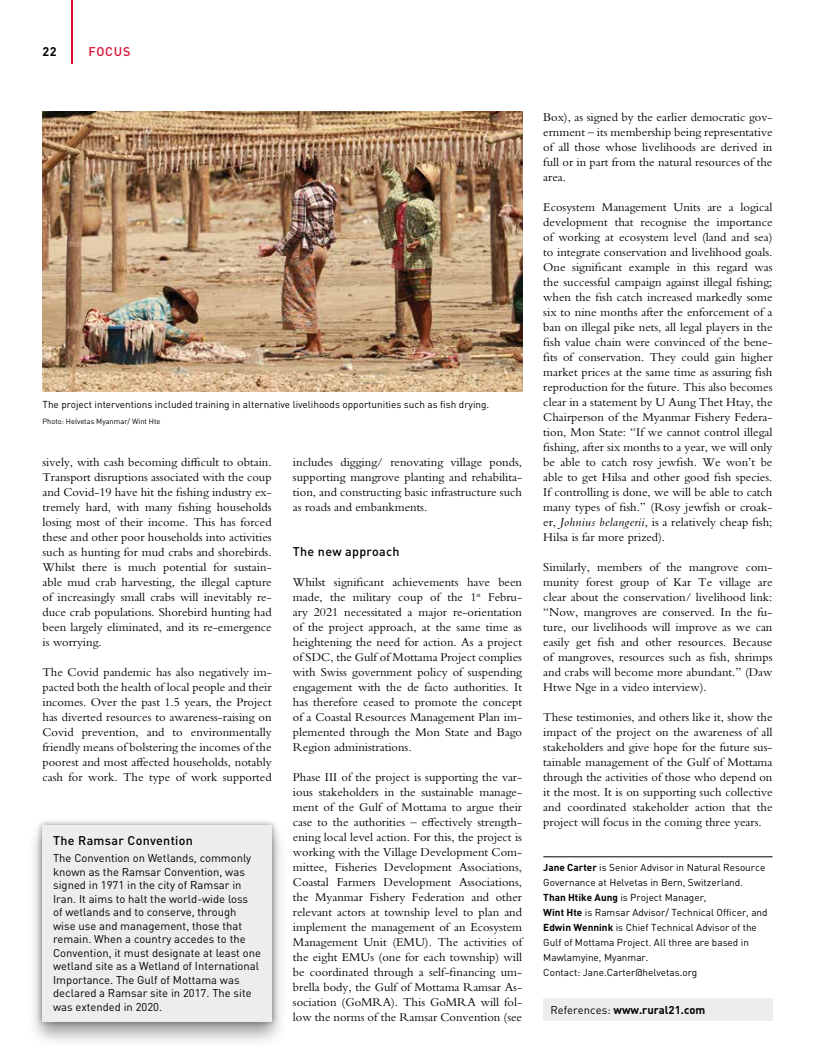
<style>
.page{position:relative;width:815px;height:1063px;background:#fff}
.page>*{position:absolute;margin:0;border:0;box-sizing:border-box;transform-origin:0 0}
.t1{font:12.5px/15px "Bembo Std";color:#000;text-align:justify}
.t2{font:500 12.5px "DIN Pro";letter-spacing:.025em;color:#000}
.t3{font:500 12.5px "DIN Pro";letter-spacing:.06em;color:#dd0b2f}
.t4{font:700 12.5px "DIN Pro";color:#000}
.t5{font:11.25px/13.5px "DIN Pro";color:#000}
.t6{font:700 11.25px "DIN Pro";color:#000}
.t7{font:10px/15px "DIN Pro";color:#000}
.t8{font:7.5px "DIN Pro";color:#000}
.s1{font-style:italic}
.s2{font-weight:700}
.s3{font-weight:400}
</style>
<div class="page">
<hr style="left:71px;top:0;width:2px;height:64px;background:#dd0b2f">
<hr style="left:543px;top:857px;width:229px;height:1px;background:#000">
<div style="left:543px;top:999px;width:229px;height:22px;background:#ededed"></div>
<img style="left:43px;top:112px;width:479px;height:279px">
<div style="left:27px;top:820px;width:260px;height:228px;background:#000;opacity:.4"></div>
<div style="left:36px;top:819px;width:242px;height:209px;background:#000;opacity:.4"></div>
<div style="left:43px;top:825px;width:229px;height:196px;background:#ededed"></div>
<p class="t4" style="left:43px;top:43px;width:16px">22</p>
<p class="t3" style="left:89px;top:43px;width:43px">FOCUS</p>
<p class="t7" style="left:43px;top:396px;width:448px">The project interventions included training in alternative livelihoods opportunities such as fish drying.</p>
<p class="t8" style="left:43px;top:416px;width:120px">Photo: Helvetas Myanmar/ Wint Hte</p>
<p class="t1" style="left:43px;top:455px;width:231px">sively, with cash becoming difficult to obtain.<br>Transport disruptions associated with the coup and Covid-19 have hit the fishing industry ex&shy;tremely hard, with many fishing households losing most of their income. This has forced these and other poor households into activities such as hunting for mud crabs and shorebirds.<br>Whilst there is much potential for sustain&shy;able mud crab harvesting, the illegal capture of increasingly small crabs will inevitably re&shy;duce crab populations. Shorebird hunting had been largely eliminated, and its re-emergence is worrying.</p>
<p class="t1" style="left:43px;top:665px;width:231px">The Covid pandemic has also negatively im&shy;pacted both the health of local people and their incomes. Over the past 1.5 years, the Project has diverted resources to awareness-raising on Covid prevention, and to environmentally friendly means of bolstering the incomes of the poorest and most affected households, notably cash for work. The type of work supported</p>
<p class="t2" style="left:53px;top:832px;width:141px">The Ramsar Convention</p>
<p class="t5" style="left:53px;top:851px;width:209px">The Convention on Wetlands, commonly known as the Ramsar Convention, was signed in 1971 in the city of Ramsar in Iran. It aims to halt the world-wide loss<br>of wetlands and to conserve, through wise use and management, those that remain. When a country accedes to the Convention, it must designate at least one wetland site as a Wetland of International Importance. The Gulf of Mottama was declared a Ramsar site in 2017. The site was extended in 2020.</p>
<p class="t1" style="left:293px;top:455px;width:231px">includes digging/ renovating village ponds, supporting mangrove planting and rehabilita&shy;tion, and constructing basic infrastructure such as roads and embankments.</p>
<p class="t2" style="left:293px;top:543px;width:108px">The new approach</p>
<p class="t1" style="left:293px;top:575px;width:231px">Whilst significant achievements have been made, the military coup of the 1<sup>st</sup> Febru&shy;ary 2021 necessitated a major re-orientation of the project approach, at the same time as heightening the need for action. As a project of SDC, the Gulf of Mottama Project complies with Swiss government policy of suspending engagement with the de facto authorities. It has therefore ceased to promote the concept of a Coastal Resources Management Plan im&shy;plemented through the Mon State and Bago Region administrations.</p>
<p class="t1" style="left:293px;top:770px;width:231px">Phase III of the project is supporting the var&shy;ious stakeholders in the sustainable manage&shy;ment of the Gulf of Mottama to argue their case to the authorities – effectively strength&shy;ening local level action. For this, the project is working with the Village Development Com&shy;mittee, Fisheries Development Associations, Coastal Farmers Development Associations, the Myanmar Fishery Federation and other relevant actors at township level to plan and implement the management of an Ecosystem Management Unit (EMU). The activities of the eight EMUs (one for each township) will be coordinated through a self-financing um&shy;brella body, the Gulf of Mottama Ramsar As&shy;sociation (GoMRA). This GoMRA will fol&shy;low the norms of the Ramsar Convention (see</p>
<p class="t1" style="left:543px;top:110px;width:231px">Box), as signed by the earlier democratic gov&shy;ernment – its membership being representative of all those whose livelihoods are derived in full or in part from the natural resources of the area.</p>
<p class="t1" style="left:543px;top:200px;width:231px">Ecosystem Management Units are a logical development that recognise the importance of working at ecosystem level (land and sea) to integrate conservation and livelihood goals.<br>One significant example in this regard was the successful campaign against illegal fishing; when the fish catch increased markedly some six to nine months after the enforcement of a ban on illegal pike nets, all legal players in the fish value chain were convinced of the bene&shy;fits of conservation. They could gain higher market prices at the same time as assuring fish reproduction for the future. This also becomes clear in a statement by U Aung Thet Htay, the Chairperson of the Myanmar Fishery Federa&shy;tion, Mon State: “If we cannot control illegal fishing, after six months to a year, we will only be able to catch rosy jewfish. We won’t be able to get Hilsa and other good fish species.<br>If controlling is done, we will be able to catch many types of fish.” (Rosy jewfish or croak&shy;er, <span class="s1">Johnius belangerii</span>, is a relatively cheap fish; Hilsa is far more prized).</p>
<p class="t1" style="left:543px;top:560px;width:231px">Similarly, members of the mangrove com&shy;munity forest group of Kar Te village are clear about the conservation/ livelihood link: “Now, mangroves are conserved. In the fu&shy;ture, our livelihoods will improve as we can easily get fish and other resources. Because of mangroves, resources such as fish, shrimps and crabs will become more abundant.” (Daw Htwe Nge in a video interview).</p>
<p class="t1" style="left:543px;top:710px;width:231px">These testimonies, and others like it, show the impact of the project on the awareness of all stakeholders and give hope for the future sus&shy;tainable management of the Gulf of Mottama through the activities of those who depend on it the most. It is on supporting such collective and coordinated stakeholder action that the project will focus in the coming three years.</p>
<p class="t7" style="left:543px;top:860px;width:226px"><span class="s2">Jane Carter</span> is Senior Advisor in Natural Resource Governance at Helvetas in Bern, Switzerland.<br><span class="s2">Than Htike Aung</span> is Project Manager,<br><span class="s2">Wint Hte</span> is Ramsar Advisor/ Technical Officer, and <span class="s2">Edwin Wennink</span> is Chief Technical Advisor of the Gulf of Mottama Project. All three are based in Mawlamyine, Myanmar.<br>Contact: Jane.Carter@helvetas.org</p>
<p class="t6" style="left:550px;top:1003px;width:157px"><span class="s3">References:</span> www.rural21.com</p>
</div>
